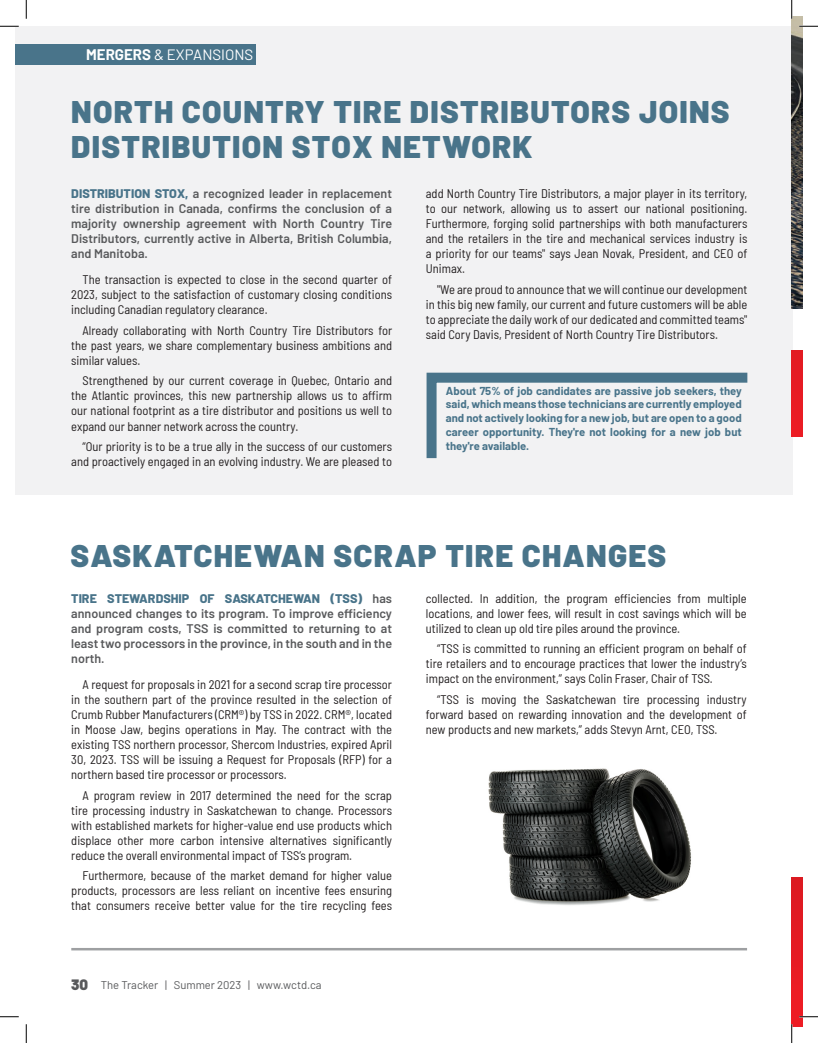
<style>
.page{position:relative;width:818px;height:1043px;background:#fff}
.page>*{position:absolute;margin:0;border:0;box-sizing:border-box;transform-origin:0 0}
.Headline_-_INDUSTRY{font:900 31.25px/35px "Barlow";letter-spacing:.04em;color:#49748a}
.Page_Header_L_Align{font:15px "Barlow";color:#fff}
.Article_Body_Copy{font:semi-condensed 12.5px/15px "Barlow";color:#231f20;text-align:justify}
.Article_Intro_Paragr{font:600 12.5px/15px "Barlow";color:#58595b;text-align:justify}
.Pull_Quote_-_Industr{font:700 11.25px/13.8px "Barlow";color:#49748a;text-align:justify}
.t1{font:11.25px "Barlow";color:#58595b}
.s1{font-weight:700}
.s2{font-weight:800;color:#49748a}
.s3{font-weight:900;font-size:15px}
</style>
<div class="page">
<hr style="left:71px;top:948px;width:676px;height:2px;background:#9ea0a2">
<div style="left:15px;top:26px;width:777px;height:469px;background:#f2f2f3"></div>
<div style="left:15px;top:44px;width:241px;height:21px;background:#49748a"></div>
<div style="left:791px;top:878px;width:11px;height:148px;background:#e51b23"></div>
<div style="left:791px;top:350px;width:11px;height:87px;background:#e81c23"></div>
<img style="left:791px;top:17px;width:11px;height:291px">
<svg style="left:426px;top:372px;width:322px;height:87px"></svg>
<img style="left:488px;top:768px;width:203px;height:137px">
<svg style="left:0;top:25px;width:19px;height:2px"></svg>
<svg style="left:799px;top:25px;width:19px;height:2px"></svg>
<svg style="left:0;top:1016px;width:19px;height:1px"></svg>
<svg style="left:799px;top:1015px;width:19px;height:2px"></svg>
<svg style="left:25px;top:0;width:2px;height:19px"></svg>
<svg style="left:25px;top:1024px;width:2px;height:18px"></svg>
<svg style="left:791px;top:0;width:1px;height:19px"></svg>
<svg style="left:791px;top:1024px;width:1px;height:18px"></svg>
<p class="Page_Header_L_Align" style="left:86px;top:44px;width:169px"><span class="s1">MERGERS</span> &amp; EXPANSIONS</p>
<p class="Headline_-_INDUSTRY" style="left:71px;top:92px;width:660px">NORTH COUNTRY TIRE DISTRIBUTORS JOINS<br>DISTRIBUTION STOX NETWORK</p>
<p class="Article_Intro_Paragr" style="left:71px;top:185px;width:322px"><span class="s2">DISTRIBUTION STOX,</span> a recognized leader in replacement tire distribution in Canada, confirms the conclusion of a majority ownership agreement with North Country Tire Distributors, currently active in Alberta, British Columbia, and Manitoba.</p>
<p class="Article_Body_Copy" style="left:71px;top:271px;width:322px;text-indent:11px">The transaction is expected to close in the second quarter of 2023, subject to the satisfaction of customary closing conditions including Canadian regulatory clearance.</p>
<p class="Article_Body_Copy" style="left:71px;top:322px;width:322px;text-indent:11px">Already collaborating with North Country Tire Distributors for the past years, we share complementary business ambitions and similar values.</p>
<p class="Article_Body_Copy" style="left:71px;top:372px;width:322px;text-indent:11px">Strengthened by our current coverage in Quebec, Ontario and the Atlantic provinces, this new partnership allows us to affirm our national footprint as a tire distributor and positions us well to expand our banner network across the country.</p>
<p class="Article_Body_Copy" style="left:71px;top:438px;width:322px;text-align:right">“Our priority is to be a true ally in the success of our customers and proactively engaged in an evolving industry. We are pleased to</p>
<p class="Article_Body_Copy" style="left:426px;top:185px;width:323px">add North Country Tire Distributors, a major player in its territory, to our network, allowing us to assert our national positioning.<br>Furthermore, forging solid partnerships with both manufacturers and the retailers in the tire and mechanical services industry is a priority for our teams" says Jean Novak, President, and CEO of Unimax.</p>
<p class="Article_Body_Copy" style="left:426px;top:281px;width:323px;text-indent:11px">"We are proud to announce that we will continue our development in this big new family, our current and future customers will be able to appreciate the daily work of our dedicated and committed teams" said Cory Davis, President of North Country Tire Distributors.</p>
<p class="Pull_Quote_-_Industr" style="left:446px;top:383px;width:297px">About 75% of job candidates are passive job seekers, they said, which means those technicians are currently employed and not actively looking for a new job, but are open to a good career opportunity. They're not looking for a new job but they're available.</p>
<p class="Headline_-_INDUSTRY" style="left:70px;top:536px;width:597px">SASKATCHEWAN SCRAP TIRE CHANGES</p>
<p class="Article_Intro_Paragr" style="left:71px;top:589px;width:322px"><span class="s2">TIRE STEWARDSHIP OF SASKATCHEWAN (TSS)</span> has announced changes to its program. To improve efficiency and program costs, TSS is committed to returning to at least two processors in the province, in the south and in the north.</p>
<p class="Article_Body_Copy" style="left:71px;top:676px;width:322px;text-indent:11px">A request for proposals in 2021 for a second scrap tire processor in the southern part of the province resulted in the selection of Crumb Rubber Manufacturers (CRM®) by TSS in 2022. CRM®, located in Moose Jaw, begins operations in May. The contract with the existing TSS northern processor, Shercom Industries, expired April 30, 2023. TSS will be issuing a Request for Proposals (RFP) for a northern based tire processor or processors.</p>
<p class="Article_Body_Copy" style="left:71px;top:786px;width:322px;text-indent:11px">A program review in 2017 determined the need for the scrap tire processing industry in Saskatchewan to change. Processors with established markets for higher-value end use products which displace other more carbon intensive alternatives significantly reduce the overall environmental impact of TSS’s program.</p>
<p class="Article_Body_Copy" style="left:71px;top:867px;width:322px;text-indent:11px">Furthermore, because of the market demand for higher value products, processors are less reliant on incentive fees ensuring that consumers receive better value for the tire recycling fees</p>
<p class="Article_Body_Copy" style="left:426px;top:589px;width:322px">collected. In addition, the program efficiencies from multiple locations, and lower fees, will result in cost savings which will be utilized to clean up old tire piles around the province.</p>
<p class="Article_Body_Copy" style="left:426px;top:640px;width:322px;text-indent:11px">“TSS is committed to running an efficient program on behalf of tire retailers and to encourage practices that lower the industry’s impact on the environment,” says Colin Fraser, Chair of TSS.</p>
<p class="Article_Body_Copy" style="left:426px;top:691px;width:322px;text-indent:11px">“TSS is moving the Saskatchewan tire processing industry forward based on rewarding innovation and the development of new products and new markets,” adds Stevyn Arnt, CEO, TSS.</p>
<p class="t1" style="left:71px;top:976px;width:252px"><span class="s3">30</span> The Tracker | Summer 2023 | www.wctd.ca</p>
</div>
